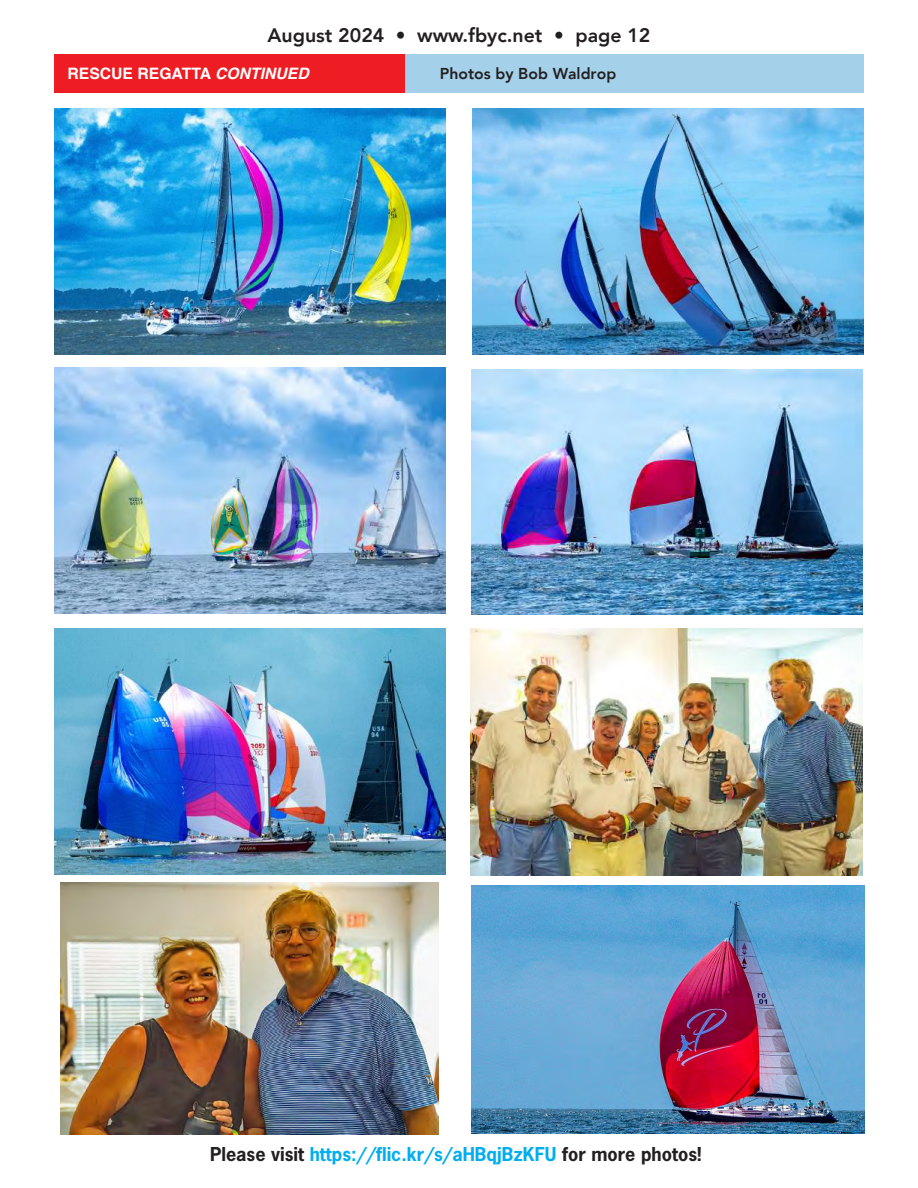
<style>
.page{position:relative;width:918px;height:1188px;background:#fff}
.page>*{position:absolute;margin:0;border:0;box-sizing:border-box;transform-origin:0 0}
.t1{font:800 19.5px "Avenir";color:#231f20}
.t2{font:700 18px "News Gothic Std";color:#00aeef}
.t3{font:700 15.75px "Helvetica";color:#fff}
.t4{font:800 15.75px "Avenir";color:#231f20}
.s1{font-style:italic}
.s2{color:#231f20}
</style>
<div class="page">
<div style="left:400px;top:54px;width:464px;height:39px;background:#a4d0e9"></div>
<div style="left:54px;top:54px;width:351px;height:39px;background:#ee1d23"></div>
<img style="left:54px;top:108px;width:392px;height:246px">
<img style="left:61px;top:883px;width:378px;height:251px">
<img style="left:471px;top:629px;width:391px;height:246px">
<img style="left:471px;top:886px;width:393px;height:247px">
<img style="left:472px;top:108px;width:392px;height:246px">
<img style="left:54px;top:368px;width:392px;height:245px">
<img style="left:54px;top:629px;width:392px;height:245px">
<img style="left:471px;top:369px;width:392px;height:246px">
<p class="t1" style="left:267px;top:20px;width:385px">August 2024 • www.fbyc.net • page 12</p>
<p class="t3" style="left:68px;top:61px;width:243px">RESCUE REGATTA <span class="s1">CONTINUED</span></p>
<p class="t4" style="left:440px;top:61px;width:178px">Photos by Bob Waldrop</p>
<p class="t2" style="left:210px;top:1142px;width:493px"><span class="s2">Please visit</span> https://flic.kr/s/aHBqjBzKFU <span class="s2">for more photos!</span></p>
</div>
